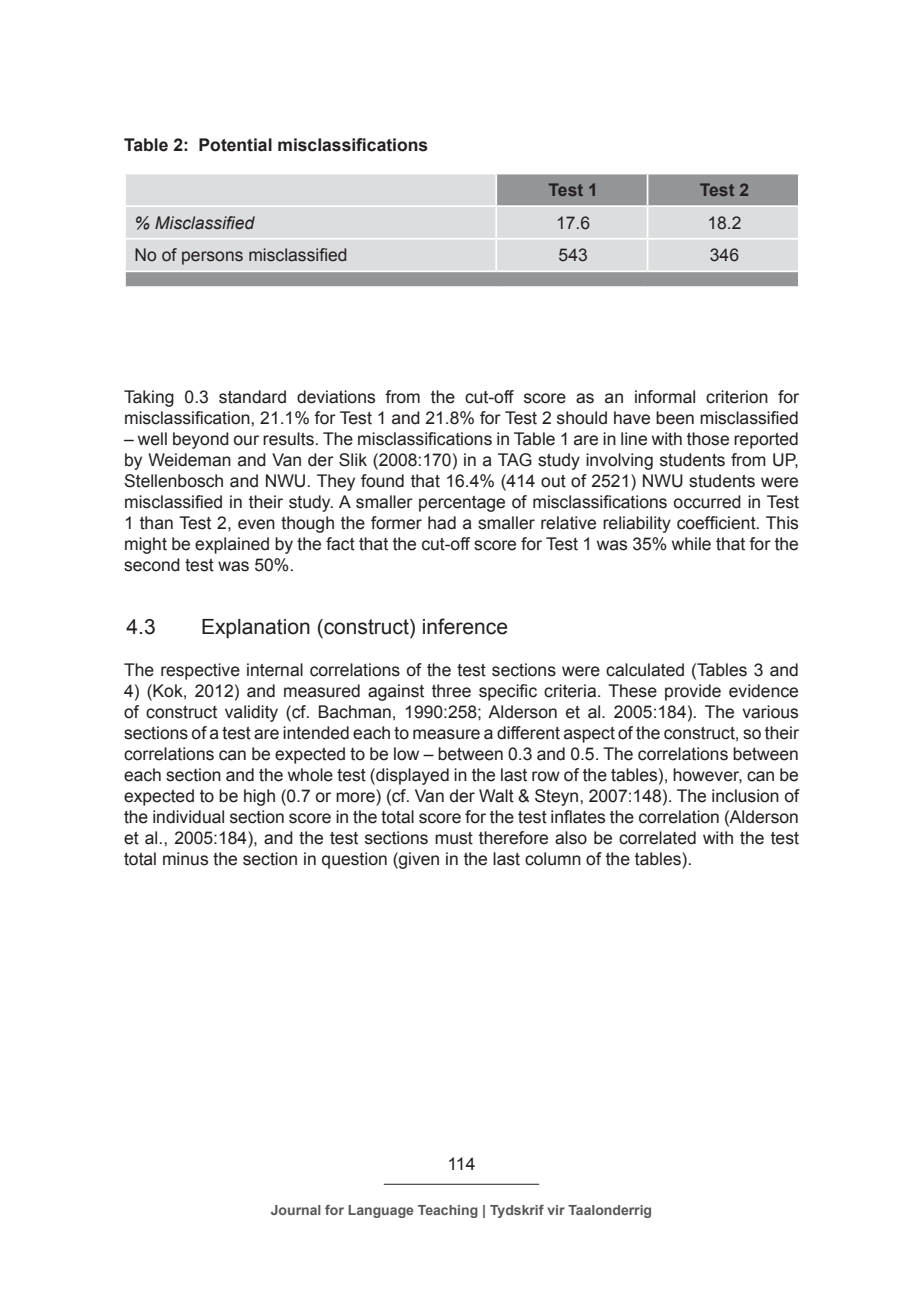
<style>
.page{position:relative;width:923px;height:1290px;background:#fff}
.page>*{position:absolute;margin:0;border:0;box-sizing:border-box;transform-origin:0 0}
.t1{font:21px "Arial";color:#231f20}
.t2{font:17.5px/21px "Arial";color:#231f20;text-align:justify}
.t3{font:700 17.5px "Arial";color:#231f20}
.t4{font:italic 17.5px "Arial";color:#231f20}
.t5{font:700 14px "Arial";color:#57585a}
</style>
<div class="page">
<hr style="left:384px;top:1184px;width:155px;height:1px;background:#231f20">
<svg style="left:126px;top:174px;width:672px;height:112px;background:#c9cacc"></svg>
<hr style="left:495px;top:174px;width:2px;height:31px;background:#fff">
<hr style="left:646px;top:174px;width:2px;height:31px;background:#fff">
<hr style="left:124px;top:205px;width:372px;height:2px;background:#fff">
<hr style="left:496px;top:205px;width:151px;height:2px;background:#fff">
<hr style="left:495px;top:207px;width:2px;height:31px;background:#fff">
<hr style="left:647px;top:205px;width:152px;height:2px;background:#fff">
<hr style="left:646px;top:207px;width:2px;height:31px;background:#fff">
<hr style="left:124px;top:238px;width:372px;height:2px;background:#fff">
<hr style="left:496px;top:238px;width:151px;height:2px;background:#fff">
<hr style="left:495px;top:240px;width:2px;height:30px;background:#fff">
<hr style="left:647px;top:238px;width:152px;height:2px;background:#fff">
<hr style="left:646px;top:240px;width:2px;height:30px;background:#fff">
<hr style="left:124px;top:270px;width:372px;height:2px;background:#fff">
<svg style="left:125px;top:272px;width:1px;height:14px"></svg>
<hr style="left:496px;top:270px;width:151px;height:2px;background:#fff">
<hr style="left:647px;top:270px;width:152px;height:2px;background:#fff">
<p class="t3" style="left:124px;top:133px;width:306px">Table 2: Potential misclassifications</p>
<p class="t3" style="left:548px;top:178px;width:51px">Test 1</p>
<p class="t3" style="left:700px;top:178px;width:51px">Test 2</p>
<p class="t4" style="left:134px;top:211px;width:121px">% Misclassified</p>
<p class="t2" style="left:556px;top:212px;width:36px">17.6</p>
<p class="t2" style="left:707px;top:212px;width:36px">18.2</p>
<p class="t2" style="left:135px;top:245px;width:214px">No of persons misclassified</p>
<p class="t2" style="left:558px;top:245px;width:31px">543</p>
<p class="t2" style="left:710px;top:245px;width:31px">346</p>
<p class="t2" style="left:124px;top:386px;width:676px">Taking 0.3 standard deviations from the cut-off score as an informal criterion for misclassification, 21.1% for Test 1 and 21.8% for Test 2 should have been misclassified</p>
<p class="t2" style="left:124px;top:428px;width:676px">– well beyond our results. The misclassifications in Table 1 are in line with those reported by Weideman and Van der Slik (2008:170) in a TAG study involving students from UP, Stellenbosch and NWU. They found that 16.4% (414 out of 2521) NWU students were misclassified in their study. A smaller percentage of misclassifications occurred in Test 1 than Test 2, even though the former had a smaller relative reliability coefficient. This might be explained by the fact that the cut-off score for Test 1 was 35% while that for the second test was 50%.</p>
<p class="t1" style="left:127px;top:612px;width:31px">4.3</p>
<p class="t1" style="left:201px;top:612px;width:308px">Explanation (construct) inference</p>
<p class="t2" style="left:124px;top:659px;width:676px">The respective internal correlations of the test sections were calculated (Tables 3 and</p>
<p class="t2" style="left:124px;top:680px;width:676px">4) (Kok, 2012) and measured against three specific criteria. These provide evidence of construct validity (cf. Bachman, 1990:258; Alderson et al. 2005:184). The various sections of a test are intended each to measure a different aspect of the construct, so their correlations can be expected to be low – between 0.3 and 0.5. The correlations between each section and the whole test (displayed in the last row of the tables), however, can be expected to be high (0.7 or more) (cf. Van der Walt &amp; Steyn, 2007:148). The inclusion of the individual section score in the total score for the test inflates the correlation (Alderson et al., 2005:184), and the test sections must therefore also be correlated with the test total minus the section in question (given in the last column of the tables).</p>
<p class="t2" style="left:447px;top:1154px;width:29px">114</p>
<p class="t5" style="left:271px;top:1201px;width:383px">Journal for Language Teaching | Tydskrif vir Taalonderrig</p>
</div>
